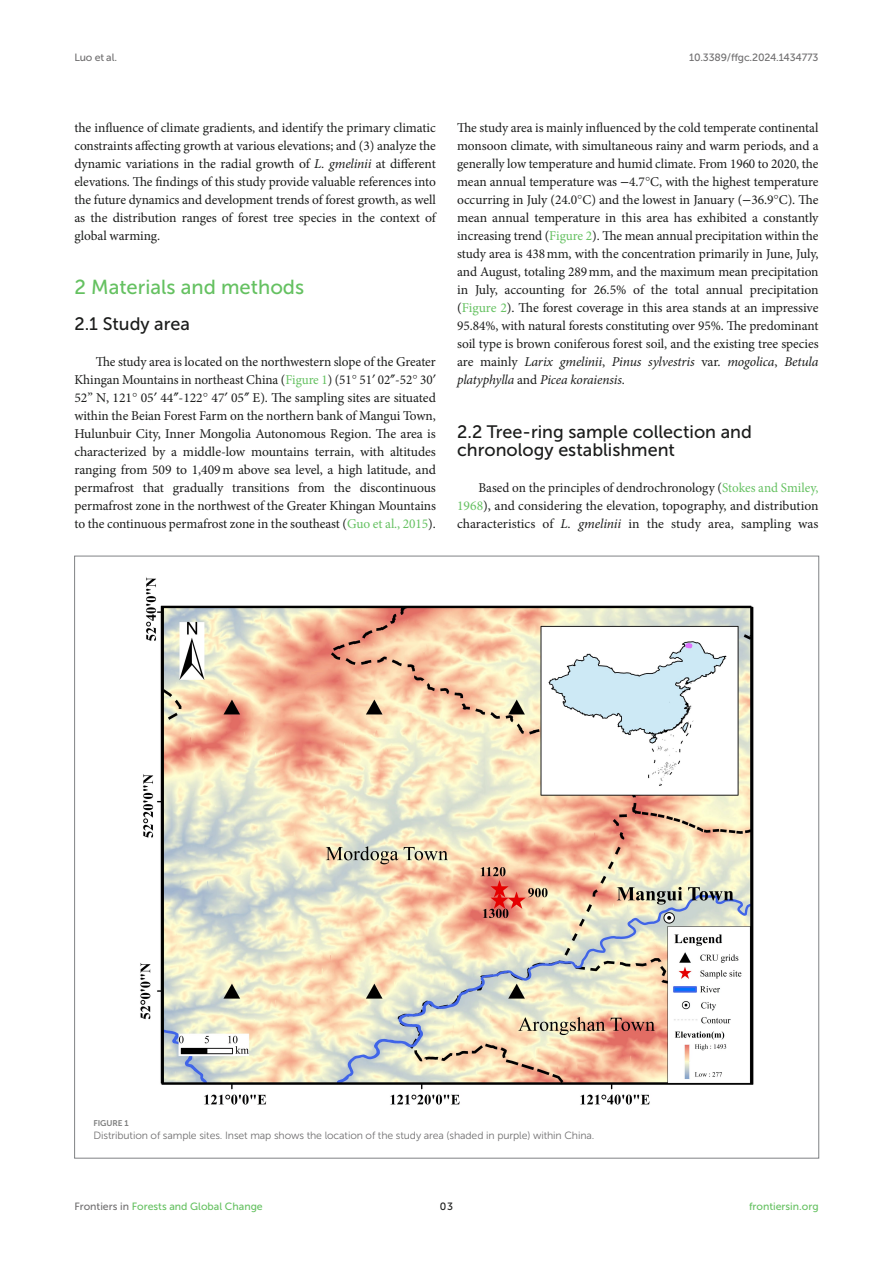
<style>
.page{position:relative;width:893px;height:1263px;background:#fff}
.page>*{position:absolute;margin:0;border:0;box-sizing:border-box;transform-origin:0 0}
.HEAD_1{font:20.25px "Museo Sans 500";color:#65c161}
.HEAD_2{font:18px/18px "Museo Sans 500";color:#1b1c1b}
.HEAD_2_after_HEAD_1{font:18px "Museo Sans 500";color:#1b1c1b}
.TEXT_FLUSH{font:13.5px/18px "Minion Pro";letter-spacing:-.005em;color:#1b1c1b;text-align:justify}
.TEXT{font:13.5px/18px "Minion Pro";letter-spacing:-.005em;color:#1b1c1b;text-align:justify}
.FIG_LEG{font:10.5px "Museo Sans 300";letter-spacing:-.01em;color:#706f70}
.t1{font:10.5px "Museo Sans 500";color:#65c161}
.t2{font:10.5px "Museo Sans 500";letter-spacing:-.015em;color:#706f70}
.t3{font:10.5px "Museo Sans 500";color:#1b1c1b}
.FIG_HD{font:8.25px "Museo Sans 700";letter-spacing:-.01em;color:#7e7f7f}
.s1{font-style:italic}
.s2{color:#65c161}
.s3{font-family:"STIX"}
.s4{font-family:"Gentium Plus"}
.s5{font-family:"STIX General"}
.s6{color:#706f70}
</style>
<div class="page">
<img style="left:140px;top:577px;width:614px;height:528px">
<p class="t2" style="left:74px;top:51px;width:44px">Luo et al.</p>
<p class="t2" style="left:689px;top:51px;width:131px">10.3389/ffgc.2024.1434773</p>
<p class="TEXT" style="left:74px;top:119px;width:363px">the influence of climate gradients, and identify the primary climatic constraints affecting growth at various elevations; and (3) analyze the dynamic variations in the radial growth of <span class="s1">L. gmelinii</span> at different elevations. The findings of this study provide valuable references into the future dynamics and development trends of forest growth, as well as the distribution ranges of forest tree species in the context of global warming.</p>
<p class="HEAD_1" style="left:74px;top:276px;width:231px">2 Materials and methods</p>
<p class="HEAD_2_after_HEAD_1" style="left:74px;top:314px;width:117px">2.1 Study area</p>
<p class="TEXT_FLUSH" style="left:74px;top:353px;width:363px;text-indent:21px">The study area is located on the northwestern slope of the Greater Khingan Mountains in northeast China (<span class="s2">Figure 1</span>) (51<span class="s3">°</span> 51<span class="s4">′</span> 02<span class="s4">″</span>-52<span class="s3">°</span> 30<span class="s4">′ </span>52” N, 121<span class="s3">°</span> 05<span class="s4">′</span> 44<span class="s4">″</span>-122<span class="s3">°</span> 47<span class="s4">′</span> 05<span class="s4">″</span> E). The sampling sites are situated within the Beian Forest Farm on the northern bank of Mangui Town, Hulunbuir City, Inner Mongolia Autonomous Region. The area is characterized by a middle-low mountains terrain, with altitudes ranging from 509 to 1,409m above sea level, a high latitude, and permafrost that gradually transitions from the discontinuous permafrost zone in the northwest of the Greater Khingan Mountains to the continuous permafrost zone in the southeast (<span class="s2">Guo et al., 2015</span>).</p>
<p class="TEXT_FLUSH" style="left:457px;top:119px;width:363px">The study area is mainly influenced by the cold temperate continental monsoon climate, with simultaneous rainy and warm periods, and a generally low temperature and humid climate. From 1960 to 2020, the mean annual temperature was <span class="s5">−</span>4.7<span class="s3">°</span>C, with the highest temperature occurring in July (24.0<span class="s3">°</span>C) and the lowest in January (<span class="s5">−</span>36.9<span class="s3">°</span>C). The mean annual temperature in this area has exhibited a constantly increasing trend (<span class="s2">Figure 2</span>). The mean annual precipitation within the study area is 438mm, with the concentration primarily in June, July, and August, totaling 289mm, and the maximum mean precipitation in July, accounting for 26.5% of the total annual precipitation (<span class="s2">Figure 2</span>). The forest coverage in this area stands at an impressive 95.84%, with natural forests constituting over 95%. The predominant soil type is brown coniferous forest soil, and the existing tree species are mainly <span class="s1">Larix gmelinii</span>, <span class="s1">Pinus sylvestris</span> var. <span class="s1">mogolica</span>, <span class="s1">Betula platyphylla</span> and <span class="s1">Picea koraiensis</span>.</p>
<p class="HEAD_2" style="left:457px;top:423px;width:296px">2.2 Tree-ring sample collection and chronology establishment</p>
<p class="TEXT_FLUSH" style="left:457px;top:479px;width:363px;text-indent:21px">Based on the principles of dendrochronology (<span class="s2">Stokes and Smiley, 1968</span>), and considering the elevation, topography, and distribution characteristics of <span class="s1">L. gmelinii</span> in the study area, sampling was</p>
<p class="FIG_HD" style="left:94px;top:1118px;width:37px">FIGURE 1</p>
<p class="FIG_LEG" style="left:94px;top:1130px;width:502px">Distribution of sample sites. Inset map shows the location of the study area (shaded in purple) within China.</p>
<p class="t1" style="left:74px;top:1200px;width:190px"><span class="s6">Frontiers in</span> Forests and Global Change</p>
<p class="t3" style="left:440px;top:1200px;width:15px">03</p>
<p class="t1" style="left:749px;top:1200px;width:71px">frontiersin.org</p>
</div>
